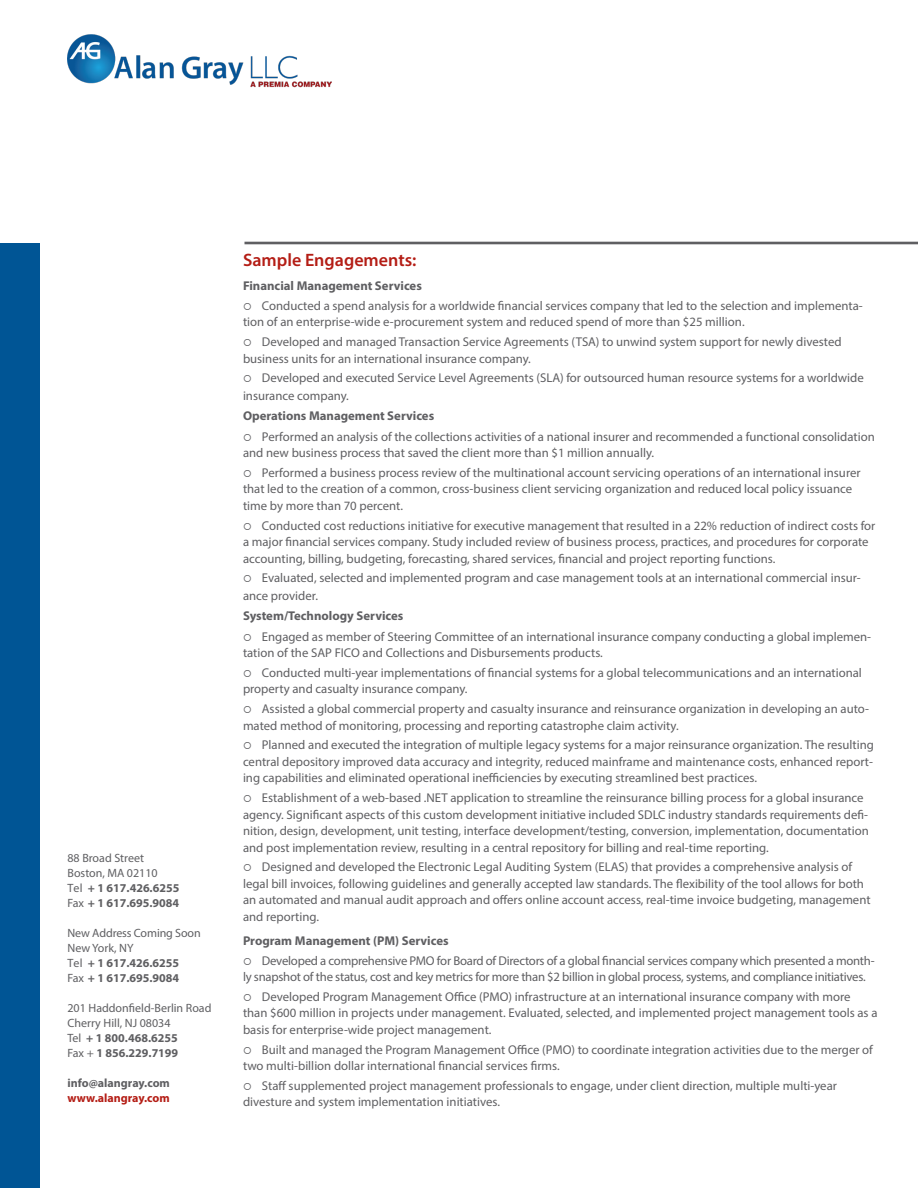
<style>
.page{position:relative;width:918px;height:1188px;background:#fff}
.page>*{position:absolute;margin:0;border:0;box-sizing:border-box;transform-origin:0 0}
.subhead{font:600 18px "Myriad Pro";color:#b41d15}
.t1{font:12.75px/16.5px "Myriad Pro";color:#5f5f62}
.t2{font:12.75px/16.5px "Myriad Pro";letter-spacing:-.02em;color:#5f5f62}
.bold_subheads{font:700 12.75px "Myriad Pro";color:#5f5f62}
.t3{font:12px/15px "Myriad Pro";color:#5f5f62}
.t4{font:700 12px "Myriad Pro";color:#5f5f62}
.t5{font:700 12px "Myriad Pro";color:#b41d15}
.s1{font-weight:700}
</style>
<div class="page">
<img style="left:68px;top:35px;width:264px;height:53px">
<hr style="left:244px;top:242px;width:674px;height:2px;background:#5f5f62">
<div style="left:0;top:243px;width:40px;height:945px;background:#005595"></div>
<p class="t3" style="left:68px;top:850px;width:113px">88 Broad Street<br>Boston, MA 02110<br>Tel <span class="s1">+ 1 617.426.6255<br></span>Fax <span class="s1">+ 1 617.695.9084</span></p>
<p class="t3" style="left:68px;top:925px;width:135px">New Address Coming Soon<br>New York, NY<br>Tel <span class="s1">+ 1 617.426.6255<br></span>Fax <span class="s1">+ 1 617.695.9084</span></p>
<p class="t3" style="left:68px;top:1000px;width:145px">201 Haddonfield-Berlin Road<br>Cherry Hill, NJ 08034<br>Tel <span class="s1">+ 1 800.468.6255<br></span>Fax + <span class="s1">1 856.229.7199</span></p>
<p class="t4" style="left:68px;top:1075px;width:104px">info@alangray.com</p>
<p class="t5" style="left:68px;top:1090px;width:104px">www.alangray.com</p>
<p class="subhead" style="left:243px;top:249px;width:175px">Sample Engagements:</p>
<p class="bold_subheads" style="left:243px;top:278px;width:180px">Financial Management Services</p>
<p class="t1" style="left:243px;top:297px;width:621px">○ Conducted a spend analysis for a worldwide financial services company that led to the selection and implementa&shy;tion of an enterprise-wide e-procurement system and reduced spend of more than $25 million.</p>
<p class="t1" style="left:243px;top:333px;width:600px">○ Developed and managed Transaction Service Agreements (TSA) to unwind system support for newly divested business units for an international insurance company.</p>
<p class="t1" style="left:243px;top:369px;width:622px;line-height:17.2px">○ Developed and executed Service Level Agreements (SLA) for outsourced human resource systems for a worldwide insurance company.</p>
<p class="bold_subheads" style="left:243px;top:408px;width:193px">Operations Management Services</p>
<p class="t1" style="left:243px;top:428px;width:633px">○ Performed an analysis of the collections activities of a national insurer and recommended a functional consolidation and new business process that saved the client more than $1 million annually.</p>
<p class="t1" style="left:243px;top:464px;width:619px">○ Performed a business process review of the multinational account servicing operations of an international insurer that led to the creation of a common, cross-business client servicing organization and reduced local policy issuance time by more than 70 percent.</p>
<p class="t1" style="left:243px;top:517px;width:634px">○ Conducted cost reductions initiative for executive management that resulted in a 22% reduction of indirect costs for a major financial services company. Study included review of business process, practices, and procedures for corporate accounting, billing, budgeting, forecasting, shared services, financial and project reporting functions.</p>
<p class="t1" style="left:243px;top:569px;width:619px;line-height:17.2px">○ Evaluated, selected and implemented program and case management tools at an international commercial insur&shy;ance provider.</p>
<p class="bold_subheads" style="left:243px;top:608px;width:162px">System/Technology Services</p>
<p class="t1" style="left:243px;top:628px;width:630px">○ Engaged as member of Steering Committee of an international insurance company conducting a global implemen&shy;tation of the SAP FICO and Collections and Disbursements products.</p>
<p class="t1" style="left:243px;top:664px;width:620px">○ Conducted multi-year implementations of financial systems for a global telecommunications and an international property and casualty insurance company.</p>
<p class="t1" style="left:243px;top:700px;width:627px">○ Assisted a global commercial property and casualty insurance and reinsurance organization in developing an auto&shy;mated method of monitoring, processing and reporting catastrophe claim activity.</p>
<p class="t1" style="left:243px;top:737px;width:633px;text-align:justify">○ Planned and executed the integration of multiple legacy systems for a major reinsurance organization. The resulting central depository improved data accuracy and integrity, reduced mainframe and maintenance costs, enhanced report&shy;ing capabilities and eliminated operational inefficiencies by executing streamlined best practices.</p>
<p class="t1" style="left:243px;top:789px;width:627px">○ Establishment of a web-based .NET application to streamline the reinsurance billing process for a global insurance agency. Significant aspects of this custom development initiative included SDLC industry standards requirements defi&shy;nition, design, development, unit testing, interface development/testing, conversion, implementation, documentation and post implementation review, resulting in a central repository for billing and real-time reporting.</p>
<p class="t1" style="left:243px;top:859px;width:629px">○ Designed and developed the Electronic Legal Auditing System (ELAS) that provides a comprehensive analysis of legal bill invoices, following guidelines and generally accepted law standards. The flexibility of the tool allows for both an automated and manual audit approach and offers online account access, real-time invoice budgeting, management and reporting.</p>
<p class="bold_subheads" style="left:243px;top:932px;width:207px">Program Management (PM) Services</p>
<p class="t2" style="left:243px;top:952px;width:633px">○ Developed a comprehensive PMO for Board of Directors of a global financial services company which presented a month&shy;ly snapshot of the status, cost and key metrics for more than $2 billion in global process, systems, and compliance initiatives.</p>
<p class="t1" style="left:243px;top:988px;width:636px">○ Developed Program Management Office (PMO) infrastructure at an international insurance company with more than $600 million in projects under management. Evaluated, selected, and implemented project management tools as a basis for enterprise-wide project management.</p>
<p class="t1" style="left:243px;top:1041px;width:632px">○ Built and managed the Program Management Office (PMO) to coordinate integration activities due to the merger of two multi-billion dollar international financial services firms.</p>
<p class="t1" style="left:243px;top:1077px;width:595px">○ Staff supplemented project management professionals to engage, under client direction, multiple multi-year divesture and system implementation initiatives.</p>
</div>
